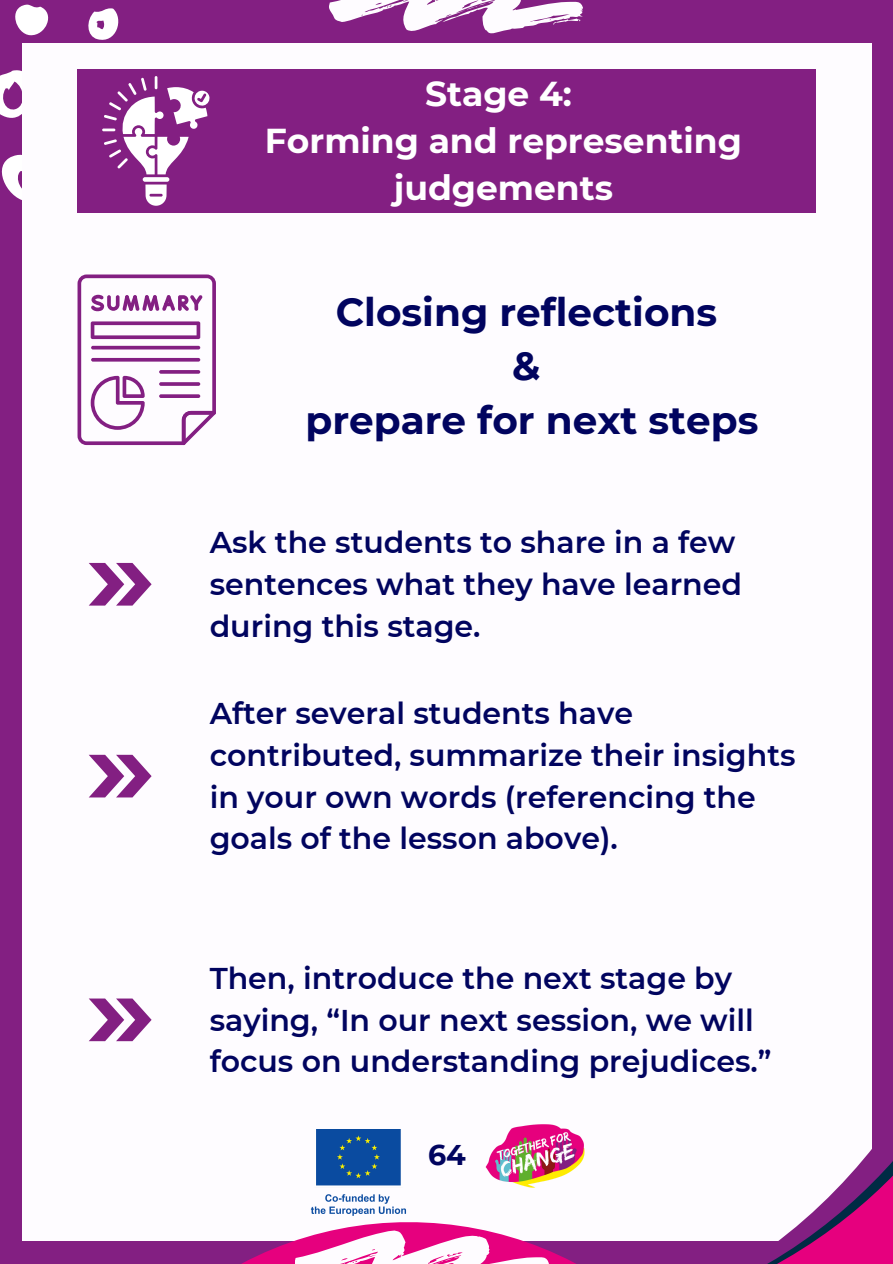
<style>
.page{position:relative;width:893px;height:1264px;background:#fff}
.page>*{position:absolute;margin:0;border:0;box-sizing:border-box;transform-origin:0 0}
.t1{font:700 39px/54px "Montserrat";color:#01045f;text-align:center}
.t2{font:700 34.5px/47.2px "Montserrat";color:#fff;text-align:center}
.t3{font:600 30px/41.7px "Montserrat";color:#01045f}
.t4{font:700 28.5px "Montserrat";color:#01045f}
</style>
<div class="page">
<div style="left:0;top:0;width:892px;height:1263px;background:#831f82"></div>
<svg style="left:15px;top:4px;width:34px;height:32px"></svg>
<svg style="left:88px;top:8px;width:31px;height:32px"></svg>
<svg style="left:0;top:64px;width:23px;height:71px"></svg>
<svg style="left:1px;top:152px;width:22px;height:50px"></svg>
<div style="left:23px;top:43px;width:848px;height:1197px;background:#fefcff"></div>
<svg style="left:195px;top:1124px;width:422px;height:139px"></svg>
<svg style="left:329px;top:0;width:253px;height:34px"></svg>
<svg style="left:295px;top:1230px;width:253px;height:33px;background:#f188c3"></svg>
<svg style="left:617px;top:1063px;width:275px;height:200px"></svg>
<div style="left:77px;top:69px;width:738px;height:143px;background:#831f82"></div>
<svg style="left:102px;top:76px;width:108px;height:130px"></svg>
<svg style="left:77px;top:274px;width:139px;height:171px"></svg>
<hr style="left:91px;top:346px;width:109px;height:3px;background:#831f82;border-radius:2px">
<hr style="left:91px;top:358px;width:109px;height:3px;background:#831f82;border-radius:2px">
<svg style="left:159px;top:370px;width:41px;height:4px"></svg>
<svg style="left:159px;top:382px;width:41px;height:4px"></svg>
<svg style="left:159px;top:394px;width:41px;height:4px"></svg>
<svg style="left:89px;top:563px;width:63px;height:42px"></svg>
<svg style="left:89px;top:754px;width:63px;height:43px"></svg>
<svg style="left:89px;top:998px;width:63px;height:43px"></svg>
<p class="t2" style="left:265px;top:70px;width:478px">Stage 4:<br>Forming and representing judgements</p>
<p class="t1" style="left:305px;top:285px;width:454px">Closing reflections<br>&amp;<br>prepare for next steps</p>
<p class="t3" style="left:210px;top:521px;width:534px">Ask the students to share in a few sentences what they have learned during this stage.</p>
<h2 class="t3" style="left:210px;top:692px;width:587px">After several students have contributed, summarize their insights in your own words (referencing the goals of the lesson above).</h2>
<p class="t3" style="left:210px;top:957px;width:563px">Then, introduce the next stage by saying, “In our next session, we will focus on understanding prejudices.”</p>
<p class="t4" style="left:428px;top:1136px;width:39px">64</p>
</div>
